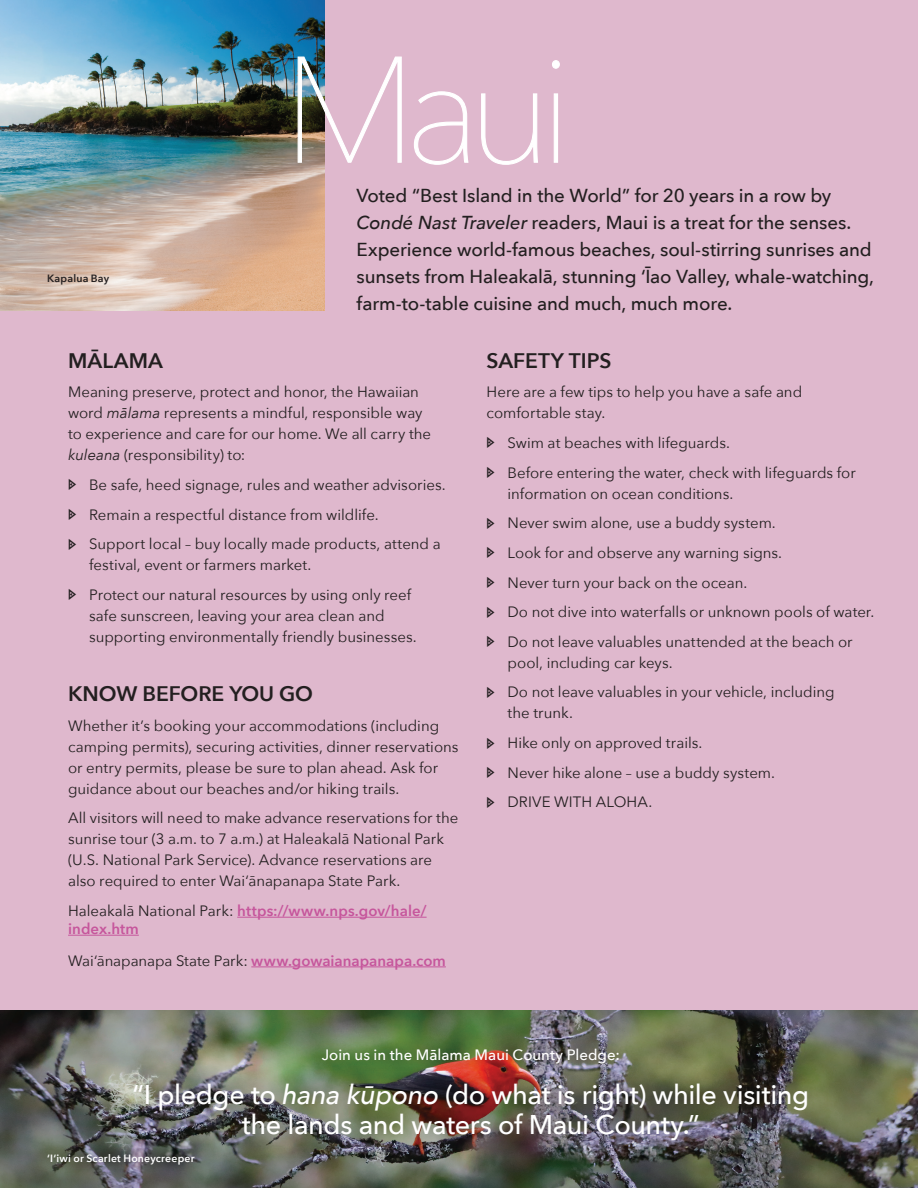
<style>
.page{position:relative;width:918px;height:1188px;background:#dfb8cd}
.page>*{position:absolute;margin:0;border:0;box-sizing:border-box;transform-origin:0 0}
.Body_copy{font:39px "Tapa Type One";color:#231f20}
.Body_copy-2{font:500 27px "Avenir Next";letter-spacing:-.015em;color:#fff}
.Body_copy-3{font:600 21px "Avenir Next";color:#231f20}
.Body_copy-4{font:500 18.75px/27px "Avenir Next";letter-spacing:-.01em;color:#231f20}
.Body_copy-5{font:15px/21px "Avenir Next";color:#231f20}
.Body_copy-6{font:600 15px/18px "Avenir Next";letter-spacing:.005em;color:#c6569c}
.Body_copy-7{font:500 15px "Avenir Next";color:#fff}
.Body_copy-8{font:600 10.5px "Avenir Next";letter-spacing:.02em;color:#fff}
.Body_copy-9{font:600 10.5px "Avenir Next";letter-spacing:.02em;color:#231f20}
.s1{font-style:italic}
.s2{font-weight:400;color:#231f20}
.s3{font-weight:600;color:#c6569c}
</style>
<div class="page">
<img style="left:0;top:0;width:325px;height:310px">
<img style="left:0;top:1011px;width:918px;height:177px">
<svg style="left:297px;top:56px;width:263px;height:109px"></svg>
<hr style="left:237px;top:917px;width:190px;height:1px;background:#c6569c">
<hr style="left:68px;top:935px;width:71px;height:1px;background:#c6569c">
<img style="left:111px;top:1061px;width:721px;height:102px">
<div style="left:311px;top:1037px;width:319px;height:39px;background:#231f20;opacity:.6"></div>
<div style="left:39px;top:1146px;width:164px;height:27px;background:#231f20;opacity:.75"></div>
<hr style="left:251px;top:967px;width:195px;height:1px;background:#c6569c">
<p class="Body_copy-9" style="left:47px;top:269px;width:64px">Kapalua Bay</p>
<p class="Body_copy-4" style="left:357px;top:181px;width:519px">Voted “Best Island in the World” for 20 years in a row by <span class="s1">Condé Nast Traveler</span> readers, Maui is a treat for the senses.<br>Experience world-famous beaches, soul-stirring sunrises and sunsets from Haleakalā, stunning ‘Īao Valley, whale-watching, farm-to-table cuisine and much, much more.</p>
<p class="Body_copy-3" style="left:68px;top:342px;width:96px">MĀLAMA</p>
<p class="Body_copy-5" style="left:68px;top:381px;width:365px">Meaning preserve, protect and honor, the Hawaiian word <span class="s1">mālama</span> represents a mindful, responsible way to experience and care for our home. We all carry the <span class="s1">kuleana</span> (responsibility) to:</p>
<p class="Body_copy" style="left:68px;top:464px;width:10px">6</p>
<p class="Body_copy-5" style="left:89px;top:474px;width:358px">Be safe, heed signage, rules and weather advisories.</p>
<p class="Body_copy" style="left:68px;top:494px;width:10px">6</p>
<p class="Body_copy-5" style="left:89px;top:503px;width:291px">Remain a respectful distance from wildlife.</p>
<p class="Body_copy" style="left:68px;top:523px;width:10px">6</p>
<p class="Body_copy-5" style="left:89px;top:533px;width:353px">Support local – buy locally made products, attend a festival, event or farmers market.</p>
<p class="Body_copy" style="left:68px;top:574px;width:10px">6</p>
<p class="Body_copy-5" style="left:89px;top:584px;width:329px">Protect our natural resources by using only reef safe sunscreen, leaving your area clean and supporting environmentally friendly businesses.</p>
<p class="Body_copy-3" style="left:68px;top:676px;width:247px">KNOW BEFORE YOU GO</p>
<p class="Body_copy-5" style="left:68px;top:714px;width:392px">Whether it’s booking your accommodations (including camping permits), securing activities, dinner reservations or entry permits, please be sure to plan ahead. Ask for guidance about our beaches and/or hiking trails.</p>
<p class="Body_copy-5" style="left:68px;top:807px;width:392px">All visitors will need to make advance reservations for the sunrise tour (3 a.m. to 7 a.m.) at Haleakalā National Park (U.S. National Park Service). Advance reservations are also required to enter Wai‘ānapanapa State Park.</p>
<p class="Body_copy-6" style="left:68px;top:901px;width:360px"><span class="s2">Haleakalā National Park:</span> https://www.nps.gov/hale/ index.htm</p>
<p class="Body_copy-5" style="left:68px;top:949px;width:379px">Wai‘ānapanapa State Park: <span class="s3">www.gowaianapanapa.com</span></p>
<p class="Body_copy-3" style="left:487px;top:342px;width:126px">SAFETY TIPS</p>
<p class="Body_copy-5" style="left:487px;top:381px;width:317px">Here are a few tips to help you have a safe and comfortable stay.</p>
<p class="Body_copy" style="left:487px;top:422px;width:10px">6</p>
<p class="Body_copy-5" style="left:508px;top:432px;width:224px">Swim at beaches with lifeguards.</p>
<p class="Body_copy" style="left:487px;top:452px;width:10px">6</p>
<p class="Body_copy-5" style="left:508px;top:461px;width:350px">Before entering the water, check with lifeguards for information on ocean conditions.</p>
<p class="Body_copy" style="left:487px;top:502px;width:10px">6</p>
<p class="Body_copy-5" style="left:508px;top:512px;width:270px">Never swim alone, use a buddy system.</p>
<p class="Body_copy" style="left:487px;top:532px;width:10px">6</p>
<p class="Body_copy-5" style="left:508px;top:542px;width:276px">Look for and observe any warning signs.</p>
<p class="Body_copy" style="left:487px;top:562px;width:10px">6</p>
<p class="Body_copy-5" style="left:508px;top:571px;width:241px">Never turn your back on the ocean.</p>
<p class="Body_copy" style="left:487px;top:591px;width:10px">6</p>
<p class="Body_copy-5" style="left:508px;top:601px;width:368px">Do not dive into waterfalls or unknown pools of water.</p>
<p class="Body_copy" style="left:487px;top:621px;width:10px">6</p>
<p class="Body_copy-5" style="left:508px;top:630px;width:346px">Do not leave valuables unattended at the beach or pool, including car keys.</p>
<p class="Body_copy" style="left:487px;top:672px;width:10px">6</p>
<p class="Body_copy-5" style="left:508px;top:681px;width:328px">Do not leave valuables in your vehicle, including the trunk.</p>
<p class="Body_copy" style="left:487px;top:722px;width:10px">6</p>
<p class="Body_copy-5" style="left:508px;top:732px;width:196px">Hike only on approved trails.</p>
<p class="Body_copy" style="left:487px;top:752px;width:10px">6</p>
<p class="Body_copy-5" style="left:508px;top:761px;width:269px">Never hike alone – use a buddy system.</p>
<p class="Body_copy" style="left:487px;top:782px;width:10px">6</p>
<p class="Body_copy-5" style="left:508px;top:791px;width:146px">DRIVE WITH ALOHA.</p>
<p class="Body_copy-7" style="left:322px;top:1042px;width:300px">Join us in the Mālama Maui County Pledge:</p>
<p class="Body_copy-2" style="left:132px;top:1072px;width:678px">“I pledge to <span class="s1">hana kūpono</span> (do what is right) while visiting</p>
<p class="Body_copy-2" style="left:242px;top:1102px;width:459px">the lands and waters of Maui County.”</p>
<p class="Body_copy-8" style="left:47px;top:1149px;width:149px">‘I‘iwi or Scarlet Honeycreeper</p>
</div>
